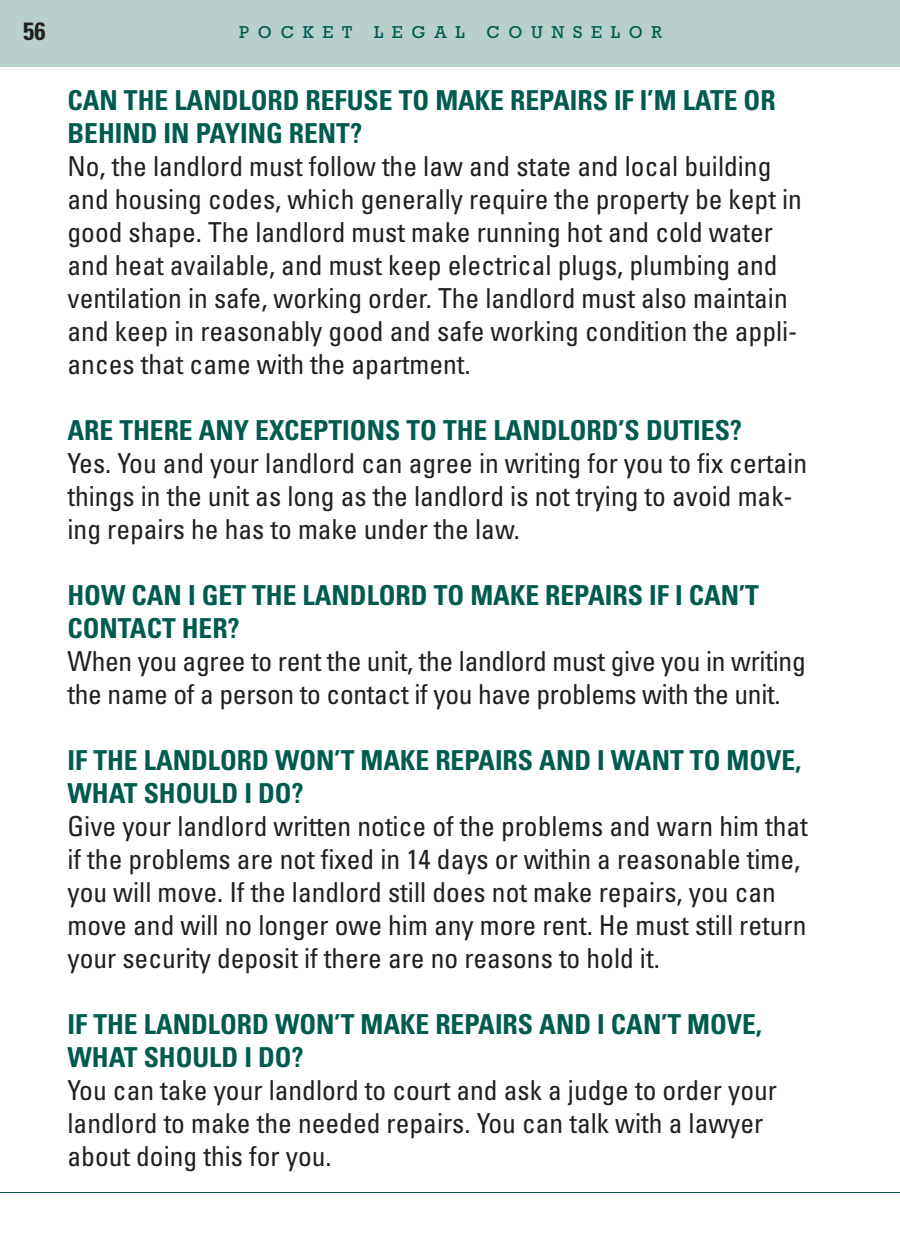
<style>
.page{position:relative;width:900px;height:1260px;background:#fff}
.page>*{position:absolute;margin:0;border:0;box-sizing:border-box;transform-origin:0 0}
.t1{font:condensed 27.5px/33px "Univers";color:#231f20}
.t2{font:700 condensed 27.5px/33px "Univers";color:#005b4f}
.t3{font:700 condensed 25px "Univers";color:#231f20}
.t4{font:17.5px "Rockwell";letter-spacing:.5em;color:#005b4f}
</style>
<div class="page">
<div style="left:0;top:0;width:900px;height:68px;background:#b8cfcc"></div>
<hr style="left:0;top:1192px;width:900px;height:1px;background:#005b4f">
<p class="t3" style="left:23px;top:22px;width:24px">56</p>
<p class="t4" style="left:239px;top:22px;width:115px">POCKET</p>
<p class="t4" style="left:374px;top:22px;width:92px">LEGAL</p>
<p class="t4" style="left:486px;top:22px;width:177px">COUNSELOR</p>
<p class="t2" style="left:68px;top:86px;width:710px">CAN THE LANDLORD REFUSE TO MAKE REPAIRS IF I’M LATE OR<br>BEHIND IN PAYING RENT?</p>
<p class="t1" style="left:68px;top:152px;width:736px">No, the landlord must follow the law and state and local building and housing codes, which generally require the property be kept in good shape. The landlord must make running hot and cold water and heat available, and must keep electrical plugs, plumbing and ventilation in safe, working order. The landlord must also maintain and keep in reasonably good and safe working condition the appli&shy;ances that came with the apartment.</p>
<p class="t2" style="left:68px;top:416px;width:676px">ARE THERE ANY EXCEPTIONS TO THE LANDLORD’S DUTIES?</p>
<p class="t1" style="left:68px;top:449px;width:741px">Yes. You and your landlord can agree in writing for you to fix certain things in the unit as long as the landlord is not trying to avoid mak&shy;ing repairs he has to make under the law.</p>
<p class="t2" style="left:67px;top:581px;width:693px">HOW CAN I GET THE LANDLORD TO MAKE REPAIRS IF I CAN’T<br>CONTACT HER?</p>
<p class="t1" style="left:67px;top:647px;width:740px">When you agree to rent the unit, the landlord must give you in writing the name of a person to contact if you have problems with the unit.</p>
<p class="t2" style="left:68px;top:746px;width:735px">IF THE LANDLORD WON’T MAKE REPAIRS AND I WANT TO MOVE,<br>WHAT SHOULD I DO?</p>
<p class="t1" style="left:68px;top:812px;width:742px">Give your landlord written notice of the problems and warn him that if the problems are not fixed in 14 days or within a reasonable time, you will move. If the landlord still does not make repairs, you can move and will no longer owe him any more rent. He must still return your security deposit if there are no reasons to hold it.</p>
<p class="t2" style="left:68px;top:1010px;width:696px">IF THE LANDLORD WON’T MAKE REPAIRS AND I CAN’T MOVE,<br>WHAT SHOULD I DO?</p>
<p class="t1" style="left:68px;top:1076px;width:711px">You can take your landlord to court and ask a judge to order your landlord to make the needed repairs. You can talk with a lawyer about doing this for you.</p>
</div>
